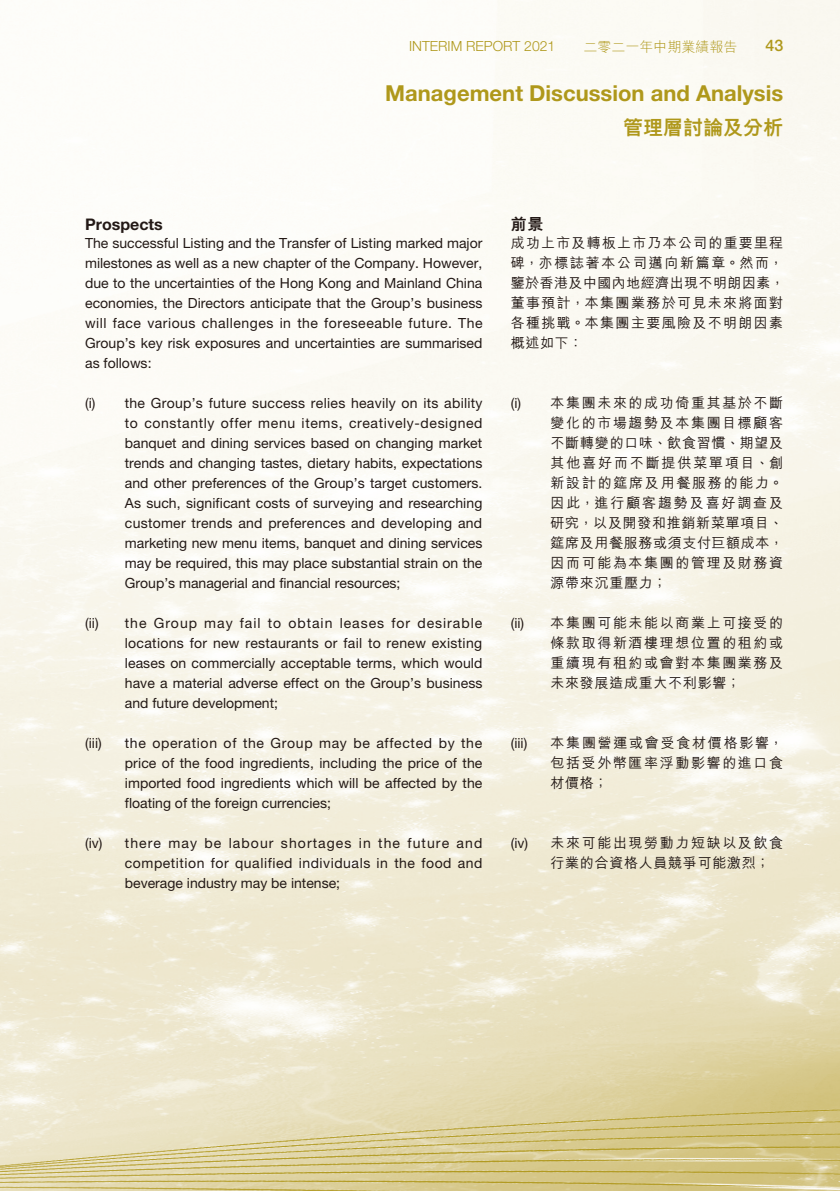
<style>
.page{position:relative;width:840px;height:1191px;background:#fff}
.page>*{position:absolute;margin:0;border:0;box-sizing:border-box;transform-origin:0 0}
.t1{font:700 22px "Helvetica Neue LT Std";color:#af981b}
.t2{font:800 20px "M Hei HK";color:#af981b}
.t3{font:700 16px "Helvetica Neue LT Std";color:#231916}
.t4{font:500 16px "Helvetica Neue LT Std";color:#af981b}
.t5{font:800 16px "M Hei HK";color:#231916}
.t6{font:14px/20px "Helvetica Neue LT Std";color:#231916;text-align:justify}
.t7{font:500 14px/20px "M Hei HK";letter-spacing:.095em;color:#231916;text-align:justify}
.t8{font:500 14px/20px "M Hei HK";letter-spacing:.115em;color:#231916}
.t9{font:300 14px "Helvetica Neue LT Std";color:#af981b}
.t10{font:300 14px "M Hei HK";color:#af981b}
.s1{font-family:"Helvetica Neue LT Std";font-weight:400}
</style>
<div class="page">
<img style="left:0;top:0;width:839px;height:1191px">
<p class="t9" style="left:409px;top:38px;width:148px">INTERIM REPORT 2021</p>
<p class="t10" style="left:583px;top:40px;width:155px">二零二一年中期業績報告</p>
<p class="t4" style="left:765px;top:36px;width:19px">43</p>
<h1 class="t1" style="left:385px;top:80px;width:399px">Management Discussion and Analysis</h1>
<h2 class="t2" style="left:622px;top:117px;width:161px">管理層討論及分析</h2>
<p class="t3" style="left:85px;top:214px;width:79px">Prospects</p>
<p class="t6" style="left:85px;top:233px;width:399px">The successful Listing and the Transfer of Listing marked major milestones as well as a new chapter of the Company. However, due to the uncertainties of the Hong Kong and Mainland China economies, the Directors anticipate that the Group’s business will face various challenges in the foreseeable future. The Group’s key risk exposures and uncertainties are summarised as follows:</p>
<p class="t6" style="left:125px;top:393px;width:359px;text-indent:-40px">(i) the Group’s future success relies heavily on its ability to constantly offer menu items, creatively-designed banquet and dining services based on changing market trends and changing tastes, dietary habits, expectations and other preferences of the Group’s target customers.<br>As such, significant costs of surveying and researching customer trends and preferences and developing and marketing new menu items, banquet and dining services may be required, this may place substantial strain on the Group’s managerial and financial resources;</p>
<p class="t6" style="left:85px;top:613px;width:15px">(ii)</p>
<p class="t6" style="left:125px;top:613px;width:359px">the Group may fail to obtain leases for desirable locations for new restaurants or fail to renew existing leases on commercially acceptable terms, which would have a material adverse effect on the Group’s business and future development;</p>
<p class="t6" style="left:85px;top:733px;width:18px">(iii)</p>
<p class="t6" style="left:125px;top:733px;width:359px">the operation of the Group may be affected by the price of the food ingredients, including the price of the imported food ingredients which will be affected by the floating of the foreign currencies;</p>
<p class="t6" style="left:85px;top:833px;width:19px">(iv)</p>
<p class="t6" style="left:125px;top:833px;width:359px">there may be labour shortages in the future and competition for qualified individuals in the food and beverage industry may be intense;</p>
<p class="t5" style="left:510px;top:216px;width:34px">前景</p>
<p class="t7" style="left:510px;top:232px;width:275px">成功上市及轉板上市乃本公司的重要里程碑，亦標誌著本公司邁向新篇章。然而，鑒於香港及中國內地經濟出現不明朗因素，董事預計，本集團業務於可見未來將面對各種挑戰。本集團主要風險及不明朗因素概述如下：</p>
<p class="t7" style="left:550px;top:392px;width:234px;text-indent:-40px"><span class="s1">(i)</span> 本集團未來的成功倚重其基於不斷變化的市場趨勢及本集團目標顧客不斷轉變的口味、飲食習慣、期望及其他喜好而不斷提供菜單項目、創新設計的筵席及用餐服務的能力。因此，進行顧客趨勢及喜好調查及研究，以及開發和推銷新菜單項目、筵席及用餐服務或須支付巨額成本，因而可能為本集團的管理及財務資源帶來沉重壓力；</p>
<p class="t6" style="left:510px;top:613px;width:15px">(ii)</p>
<p class="t7" style="left:550px;top:612px;width:234px">本集團可能未能以商業上可接受的條款取得新酒樓理想位置的租約或重續現有租約或會對本集團業務及未來發展造成重大不利影響；</p>
<p class="t6" style="left:510px;top:733px;width:18px">(iii)</p>
<p class="t7" style="left:550px;top:732px;width:234px">本集團營運或會受食材價格影響，包括受外幣匯率浮動影響的進口食材價格；</p>
<p class="t6" style="left:510px;top:833px;width:19px">(iv)</p>
<p class="t8" style="left:550px;top:832px;width:234px">未來可能出現勞動力短缺以及飲食行業的合資格人員競爭可能激烈；</p>
</div>
